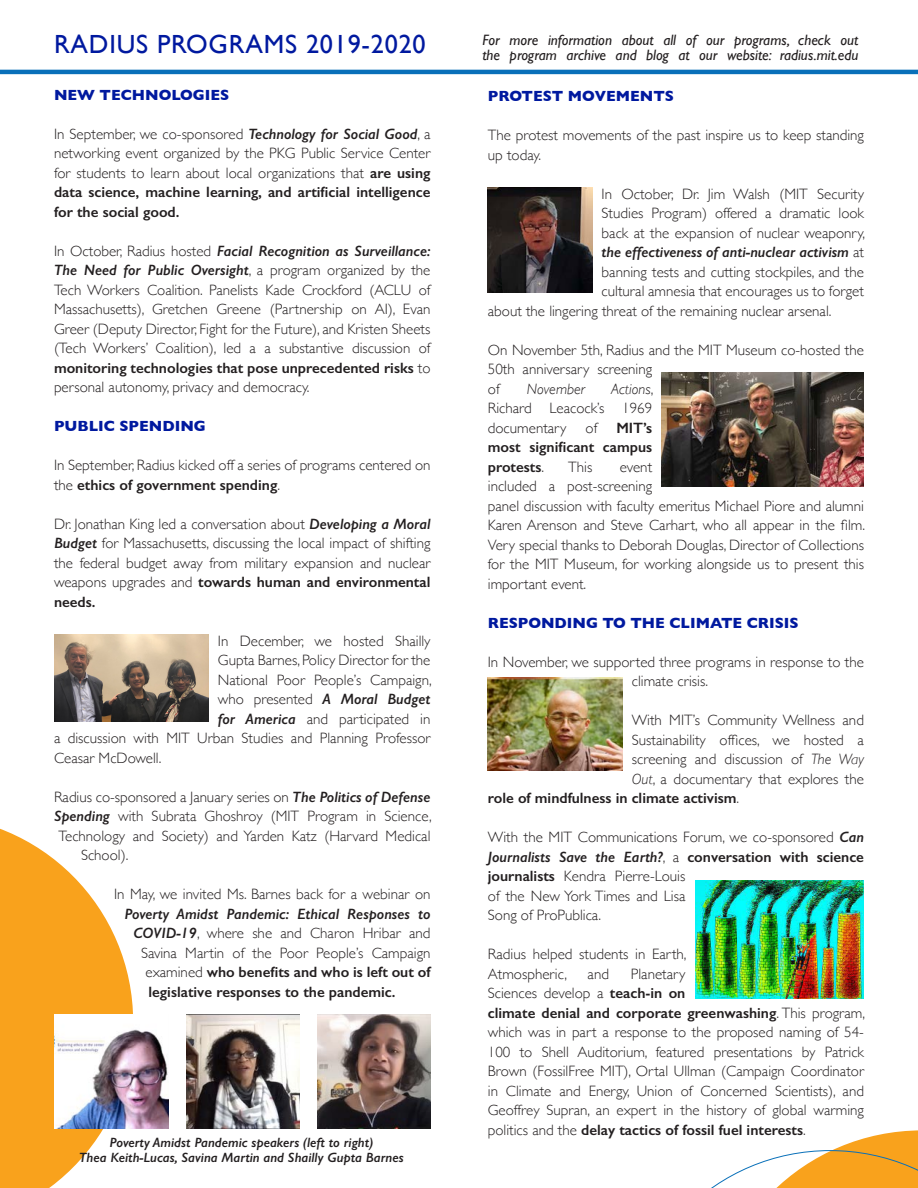
<style>
.page{position:relative;width:918px;height:1188px;background:#fff}
.page>*{position:absolute;margin:0;border:0;box-sizing:border-box;transform-origin:0 0}
.t1{font:26.25px "Gill Sans";letter-spacing:.03em;color:#00199f}
.t2{font:300 15px/19.5px "Gill Sans";color:#231f20}
.t3{font:600 15px/19.5px "Gill Sans";color:#231f20;text-align:justify}
.t4{font:italic 15px/15px "Gill Sans";color:#231f20}
.t5{font:italic 600 15px "Gill Sans";color:#231f20}
.t6{font:700 15px "Gill Sans";color:#00199f}
.t7{font:italic 300 15px "Gill Sans";color:#231f20}
.t8{font:italic 600 13.5px "Gill Sans";color:#231f20}
.s1{font-weight:600;font-style:italic}
.s2{font-weight:600}
.s3{font-weight:300}
.s4{font-weight:300;font-style:normal}
.s5{font-style:italic}
</style>
<div class="page">
<hr style="left:0;top:70px;width:918px;height:4px;background:#0970b9">
<svg style="left:0;top:828px;width:133px;height:360px"></svg>
<svg style="left:711px;top:1130px;width:207px;height:58px"></svg>
<img style="left:55px;top:1015px;width:113px;height:113px">
<img style="left:186px;top:1015px;width:113px;height:113px">
<img style="left:317px;top:1015px;width:114px;height:113px">
<img style="left:54px;top:634px;width:155px;height:88px">
<img style="left:488px;top:188px;width:105px;height:104px">
<img style="left:661px;top:373px;width:203px;height:114px">
<img style="left:488px;top:678px;width:135px;height:93px">
<img style="left:695px;top:881px;width:168px;height:117px">
<p class="t1" style="left:54px;top:28px;width:373px">RADIUS PROGRAMS 2019-2020</p>
<p class="t4" style="left:482px;top:32px;width:378px">For more information about all of our programs, check out the program archive and blog at our website: radius.mit.edu</p>
<p class="t6" style="left:54px;top:83px;width:177px">NEW TECHNOLOGIES</p>
<p class="t2" style="left:54px;top:123px;width:378px;text-align:justify">In September, we co-sponsored <span class="s1">Technology for Social Good</span>, a networking event organized by the PKG Public Service Center for students to learn about local organizations that <span class="s2">are using data science, machine learning, and artificial intelligence for the social good.</span></p>
<p class="t2" style="left:54px;top:240px;width:378px;text-align:justify">In October, Radius hosted <span class="s1">Facial Recognition as Surveillance:<br>The Need for Public Oversight</span>, a program organized by the Tech Workers Coalition. Panelists Kade Crockford (ACLU of Massachusetts), Gretchen Greene (Partnership on AI), Evan Greer (Deputy Director, Fight for the Future), and Kristen Sheets (Tech Workers’ Coalition), led a a substantive discussion of <span class="s2">monitoring technologies that pose unprecedented risks</span> to personal autonomy, privacy and democracy.</p>
<p class="t6" style="left:54px;top:414px;width:153px">PUBLIC SPENDING</p>
<p class="t2" style="left:54px;top:455px;width:378px">In September, Radius kicked off a series of programs centered on the <span class="s2">ethics of government spending</span>.</p>
<p class="t2" style="left:54px;top:513px;width:378px;text-align:justify">Dr. Jonathan King led a conversation about <span class="s1">Developing a Moral Budget</span> for Massachusetts, discussing the local impact of shifting the federal budget away from military expansion and nuclear weapons upgrades and <span class="s2">towards human and environmental needs.</span></p>
<p class="t2" style="left:218px;top:630px;width:214px">In December, we hosted Shailly</p>
<p class="t2" style="left:218px;top:650px;width:214px">Gupta Barnes, Policy Director for the</p>
<p class="t2" style="left:218px;top:669px;width:215px">National Poor People’s Campaign,</p>
<p class="t2" style="left:218px;top:689px;width:214px">who presented <span class="s1">A Moral Budget</span></p>
<p class="t2" style="left:218px;top:708px;width:214px"><span class="s1">for America</span> and participated in</p>
<p class="t2" style="left:54px;top:728px;width:378px">a discussion with MIT Urban Studies and Planning Professor</p>
<p class="t2" style="left:54px;top:747px;width:109px">Ceasar McDowell.</p>
<p class="t2" style="left:54px;top:786px;width:378px">Radius co-sponsored a January series on <span class="s1">The Politics of Defense</span></p>
<p class="t2" style="left:54px;top:806px;width:379px"><span class="s1">Spending</span> with Subrata Ghoshroy (MIT Program in Science,</p>
<p class="t2" style="left:59px;top:825px;width:374px">Technology and Society) and Yarden Katz (Harvard Medical</p>
<p class="t2" style="left:81px;top:845px;width:49px">School).</p>
<p class="t2" style="left:114px;top:884px;width:318px">In May, we invited Ms. Barnes back for a webinar on</p>
<p class="t5" style="left:125px;top:904px;width:308px">Poverty Amidst Pandemic: Ethical Responses to</p>
<p class="t2" style="left:134px;top:923px;width:298px"><span class="s1">COVID-19</span>, where she and Charon Hribar and</p>
<p class="t2" style="left:141px;top:942px;width:291px">Savina Martin of the Poor People’s Campaign</p>
<p class="t3" style="left:146px;top:962px;width:287px"><span class="s3">examined</span> who benefits and who is left out of</p>
<p class="t3" style="left:149px;top:982px;width:249px">legislative responses to the pandemic.</p>
<p class="t6" style="left:488px;top:84px;width:188px">PROTEST MOVEMENTS</p>
<p class="t2" style="left:488px;top:125px;width:378px">The protest movements of the past inspire us to keep standing up today.</p>
<p class="t2" style="left:602px;top:183px;width:264px">In October, Dr. Jim Walsh (MIT Security</p>
<p class="t2" style="left:602px;top:203px;width:264px">Studies Program) offered a dramatic look</p>
<p class="t2" style="left:602px;top:222px;width:265px">back at the expansion of nuclear weaponry,</p>
<p class="t5" style="left:602px;top:243px;width:264px">the effectiveness of anti-nuclear activism <span class="s4">at</span></p>
<p class="t2" style="left:602px;top:261px;width:264px">banning tests and cutting stockpiles, and the</p>
<p class="t2" style="left:602px;top:281px;width:264px">cultural amnesia that encourages us to forget</p>
<p class="t2" style="left:488px;top:300px;width:345px">about the lingering threat of the remaining nuclear arsenal.</p>
<p class="t2" style="left:488px;top:339px;width:378px">On November 5th, Radius and the MIT Museum co-hosted the<br>50th anniversary screening<br>of</p>
<p class="t2" style="left:488px;top:378px;width:167px;text-align:justify;text-indent:123px"><span class="s5">Actions</span>, Richard Leacock’s 1969 documentary</p>
<p class="t7" style="left:527px;top:380px;width:60px">November</p>
<p class="t3" style="left:488px;top:418px;width:166px;text-indent:129px">MIT’s most significant campus protests<span class="s3">.</span></p>
<p class="t2" style="left:586px;top:417px;width:13px">of</p>
<p class="t2" style="left:568px;top:456px;width:26px">This</p>
<p class="t2" style="left:488px;top:456px;width:379px;text-indent:132px">event<br>included a post-screening<br>panel discussion with faculty emeritus Michael Piore and alumni Karen Arenson and Steve Carhart, who all appear in the film.<br>Very special thanks to Deborah Douglas, Director of Collections for the MIT Museum, for working alongside us to present this important event.</p>
<p class="t6" style="left:488px;top:611px;width:312px">RESPONDING TO THE CLIMATE CRISIS</p>
<p class="t2" style="left:632px;top:651px;width:234px;text-indent:-144px">In November, we supported three programs in response to the climate crisis.</p>
<p class="t2" style="left:632px;top:710px;width:234px">With MIT’s Community Wellness and</p>
<p class="t2" style="left:632px;top:729px;width:234px">Sustainability offices, we hosted a</p>
<p class="t2" style="left:632px;top:749px;width:234px">screening and discussion of <span class="s5">The Way</span></p>
<p class="t2" style="left:632px;top:768px;width:234px"><span class="s5">Out</span>, a documentary that explores the</p>
<p class="t3" style="left:488px;top:788px;width:253px">role of mindfulness in climate activism<span class="s3">.</span></p>
<p class="t2" style="left:488px;top:827px;width:378px">With the MIT Communications Forum, we co-sponsored <span class="s1">Can Journalists Save the Earth?</span>, a <span class="s2">conversation with science journalists</span> Kendra Pierre-Louis<br>of the New York Times and Lisa<br>Song of ProPublica.</p>
<p class="t2" style="left:488px;top:944px;width:200px">Radius helped students in Earth,<br>Atmospheric,</p>
<p class="t2" style="left:488px;top:963px;width:379px;text-indent:143px">Planetary<br>Sciences develop a <span class="s2">teach-in on<br>climate denial and corporate greenwashing</span>. This program, which was in part a response to the proposed naming of 54- 100 to Shell Auditorium, featured presentations by Patrick Brown (FossilFree MIT), Ortal Ullman (Campaign Coordinator in Climate and Energy, Union of Concerned Scientists), and Geoffrey Supran, an expert in the history of global warming politics and the <span class="s2">delay tactics of fossil fuel interests</span>.</p>
<p class="t2" style="left:588px;top:963px;width:23px">and</p>
<p class="t8" style="left:109px;top:1135px;width:265px">Poverty Amidst Pandemic speakers (left to right)</p>
<p class="t8" style="left:79px;top:1150px;width:326px">Thea Keith-Lucas, Savina Martin and Shailly Gupta Barnes</p>
</div>
